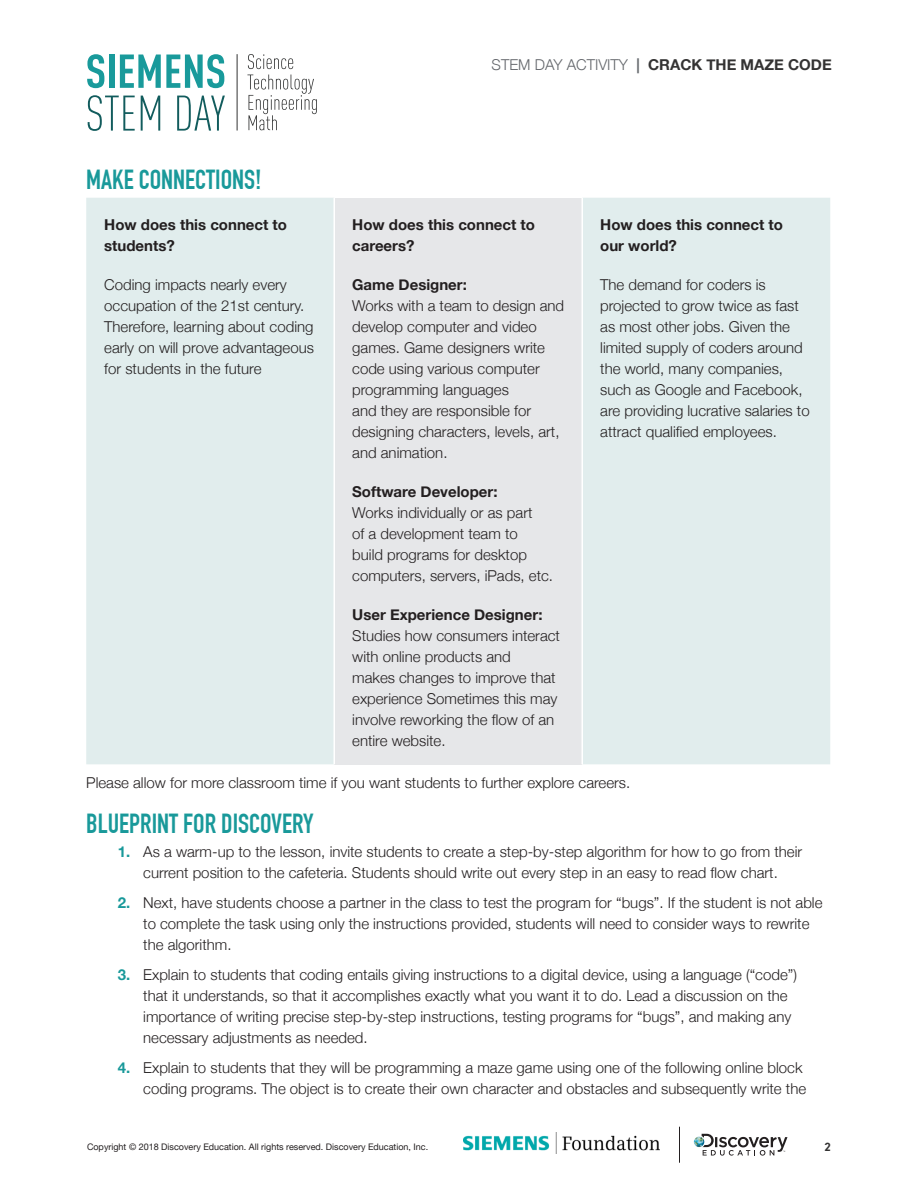
<style>
.page{position:relative;width:918px;height:1188px;background:#fff}
.page>*{position:absolute;margin:0;border:0;box-sizing:border-box;transform-origin:0 0}
.Subhead_1{font:700 27px "DIN Condensed";color:#19999a}
.Body{font:300 15px/21px "Helvetica Neue";color:#231f20}
.Body-2{font:700 15px/21px "Helvetica Neue";color:#231f20}
.Body-3{font:700 15px "Helvetica Neue";color:#343333}
.t1{font:700 12px "DIN2014";color:#343333}
.t2{font:9px "Helvetica Neue LT Pro";color:#231f20}
.s1{font-weight:300;color:#63666b}
.s2{color:#63666b}
.s3{font-weight:700}
.s4{font-weight:700;color:#19999a}
</style>
<div class="page">
<svg style="left:694px;top:1134px;width:94px;height:22px"></svg>
<hr style="left:679px;top:1127px;width:1px;height:36px;background:#231f20">
<svg style="left:87px;top:54px;width:17px;height:34px"></svg>
<div style="left:109px;top:55px;width:5px;height:33px;background:#199a9b"></div>
<svg style="left:120px;top:54px;width:104px;height:34px"></svg>
<svg style="left:88px;top:95px;width:47px;height:36px"></svg>
<svg style="left:141px;top:96px;width:19px;height:35px"></svg>
<svg style="left:177px;top:96px;width:48px;height:35px"></svg>
<svg style="left:248px;top:54px;width:45px;height:15px"></svg>
<svg style="left:247px;top:75px;width:70px;height:55px"></svg>
<hr style="left:237px;top:54px;width:1px;height:77px;background:#323333">
<img style="left:464px;top:1133px;width:195px;height:21px">
<div style="left:86px;top:198px;width:744px;height:566px;background:#e1eded"></div>
<div style="left:334px;top:198px;width:248px;height:566px;background:#e6e7e9"></div>
<hr style="left:333px;top:198px;width:2px;height:566px;background:#fff">
<hr style="left:582px;top:198px;width:1px;height:566px;background:#fff">
<p class="Subhead_1" style="left:86px;top:163px;width:177px">MAKE CONNECTIONS!</p>
<p class="Body-2" style="left:104px;top:215px;width:184px">How does this connect to students?</p>
<p class="Body" style="left:104px;top:273px;width:211px">Coding impacts nearly every occupation of the 21st century.<br>Therefore, learning about coding early on will prove advantageous for students in the future</p>
<p class="Body-3" style="left:492px;top:53px;width:342px"><span class="s1">STEM DAY ACTIVITY</span> <span class="s2">|</span> CRACK THE MAZE CODE</p>
<p class="Body-2" style="left:352px;top:215px;width:184px">How does this connect to careers?</p>
<p class="Body" style="left:352px;top:273px;width:214px"><span class="s3">Game Designer:<br></span>Works with a team to design and develop computer and video games. Game designers write code using various computer programming languages<br>and they are responsible for designing characters, levels, art, and animation.</p>
<p class="Body" style="left:352px;top:480px;width:202px"><span class="s3">Software Developer:<br></span>Works individually or as part<br>of a development team to<br>build programs for desktop computers, servers, iPads, etc.</p>
<p class="Body" style="left:352px;top:603px;width:209px"><span class="s3">User Experience Designer:<br></span>Studies how consumers interact with online products and<br>makes changes to improve that experience Sometimes this may involve reworking the flow of an entire website.</p>
<p class="Body-2" style="left:600px;top:215px;width:184px">How does this connect to our world?</p>
<p class="Body" style="left:600px;top:273px;width:211px">The demand for coders is projected to grow twice as fast as most other jobs. Given the limited supply of coders around the world, many companies, such as Google and Facebook, are providing lucrative salaries to attract qualified employees.</p>
<p class="Body" style="left:86px;top:771px;width:546px">Please allow for more classroom time if you want students to further explore careers.</p>
<p class="Subhead_1" style="left:86px;top:808px;width:229px">BLUEPRINT FOR DISCOVERY</p>
<p class="Body" style="left:118px;top:840px;width:686px;text-align:center"><span class="s4">1.</span> As a warm-up to the lesson, invite students to create a step-by-step algorithm for how to go from their current position to the cafeteria. Students should write out every step in an easy to read flow chart.</p>
<p class="Body" style="left:143px;top:891px;width:681px;text-indent:-26px"><span class="s4">2.</span> Next, have students choose a partner in the class to test the program for “bugs”. If the student is not able to complete the task using only the instructions provided, students will need to consider ways to rewrite the algorithm.</p>
<p class="Body" style="left:143px;top:963px;width:655px;text-indent:-26px"><span class="s4">3.</span> Explain to students that coding entails giving instructions to a digital device, using a language (“code”) that it understands, so that it accomplishes exactly what you want it to do. Lead a discussion on the importance of writing precise step-by-step instructions, testing programs for “bugs”, and making any necessary adjustments as needed.</p>
<p class="Body" style="left:118px;top:1056px;width:690px;text-align:right"><span class="s4">4.</span> Explain to students that they will be programming a maze game using one of the following online block coding programs. The object is to create their own character and obstacles and subsequently write the</p>
<p class="t2" style="left:87px;top:1141px;width:343px">Copyright © 2018 Discovery Education. All rights reserved. Discovery Education, Inc.</p>
<p class="t1" style="left:825px;top:1139px;width:8px">2</p>
</div>
